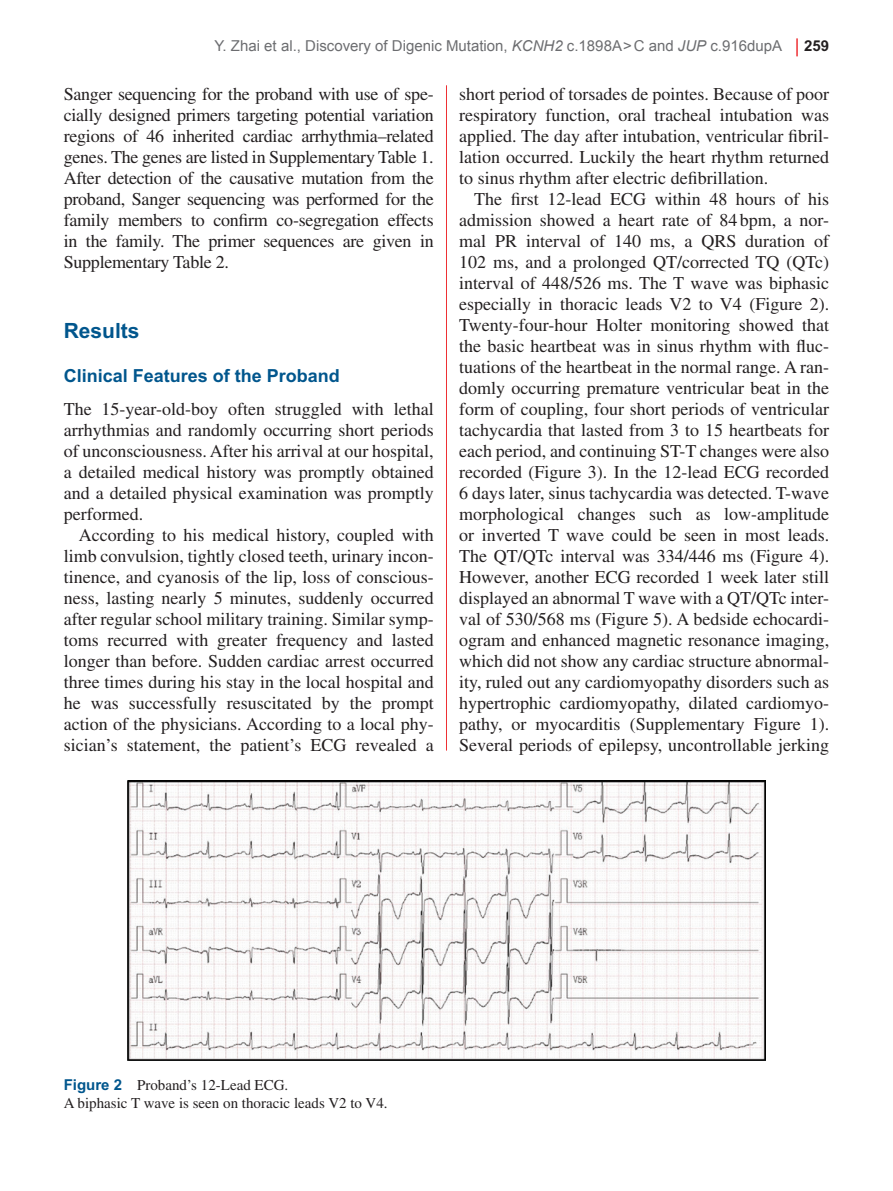
<style>
.page{position:relative;width:893px;height:1191px;background:#fff}
.page>*{position:absolute;margin:0;border:0;box-sizing:border-box;transform-origin:0 0}
.t1{font:700 21px "Arial";color:#01568d}
.t2{font:18px/21px "Times";color:#231f20;text-align:justify}
.t3{font:700 18px "Arial";color:#01568d}
.t4{font:15px/18px "Times";color:#231f20}
.t5{font:15px "Arial";color:#6c6d70}
.t6{font:700 15px "Arial";color:#231f20}
.s1{font-style:italic}
.s2{font-family:"Arial";font-weight:700;color:#01568d}
</style>
<div class="page">
<svg style="left:796px;top:38px;width:2px;height:18px"></svg>
<hr style="left:446px;top:85px;width:1px;height:665px;background:#ee3034">
<img style="left:128px;top:780px;width:637px;height:280px">
<p class="t5" style="left:215px;top:36px;width:569px">Y. Zhai et al., Discovery of Digenic Mutation, <span class="s1">KCNH2</span> c.1898A&gt;C and <span class="s1">JUP</span> c.916dupA</p>
<p class="t6" style="left:804px;top:37px;width:27px">259</p>
<p class="t2" style="left:64px;top:83px;width:371px">Sanger sequencing for the proband with use of spe&shy;cially designed primers targeting potential variation regions of 46 inherited cardiac arrhythmia–related genes. The genes are listed in Supplementary Table 1.<br>After detection of the causative mutation from the proband, Sanger sequencing was performed for the family members to confirm co-segregation effects in the family. The primer sequences are given in Supplementary Table 2.</p>
<p class="t2" style="left:459px;top:83px;width:371px">short period of torsades de pointes. Because of poor respiratory function, oral tracheal intubation was applied. The day after intubation, ventricular fibril&shy;lation occurred. Luckily the heart rhythm returned to sinus rhythm after electric defibrillation.</p>
<p class="t2" style="left:459px;top:188px;width:371px;text-indent:15px">The first 12-lead ECG within 48 hours of his admission showed a heart rate of 84bpm, a nor&shy;mal PR interval of 140 ms, a QRS duration of 102 ms, and a prolonged QT/corrected TQ (QTc) interval of 448/526 ms. The T wave was biphasic especially in thoracic leads V2 to V4 (Figure 2).<br>Twenty-four-hour Holter monitoring showed that the basic heartbeat was in sinus rhythm with fluc&shy;tuations of the heartbeat in the normal range. A ran&shy;domly occurring premature ventricular beat in the form of coupling, four short periods of ventricular tachycardia that lasted from 3 to 15 heartbeats for each period, and continuing ST-T changes were also recorded (Figure 3). In the 12-lead ECG recorded 6 days later, sinus tachycardia was detected. T-wave morphological changes such as low-amplitude or inverted T wave could be seen in most leads.<br>The QT/QTc interval was 334/446 ms (Figure 4).<br>However, another ECG recorded 1 week later still displayed an abnormal T wave with a QT/QTc inter&shy;val of 530/568 ms (Figure 5). A bedside echocardi&shy;ogram and enhanced magnetic resonance imaging, which did not show any cardiac structure abnormal&shy;ity, ruled out any cardiomyopathy disorders such as hypertrophic cardiomyopathy, dilated cardiomyo&shy;pathy, or myocarditis (Supplementary Figure 1).<br>Several periods of epilepsy, uncontrollable jerking</p>
<p class="t1" style="left:64px;top:319px;width:77px">Results</p>
<p class="t3" style="left:64px;top:365px;width:278px">Clinical Features of the Proband</p>
<p class="t2" style="left:64px;top:398px;width:371px">The 15-year-old-boy often struggled with lethal arrhythmias and randomly occurring short periods of unconsciousness. After his arrival at our hospital, a detailed medical history was promptly obtained and a detailed physical examination was promptly performed.</p>
<p class="t2" style="left:64px;top:524px;width:371px;text-indent:15px">According to his medical history, coupled with limb convulsion, tightly closed teeth, urinary incon&shy;tinence, and cyanosis of the lip, loss of conscious&shy;ness, lasting nearly 5 minutes, suddenly occurred after regular school military training. Similar symp&shy;toms recurred with greater frequency and lasted longer than before. Sudden cardiac arrest occurred three times during his stay in the local hospital and he was successfully resuscitated by the prompt action of the physicians. According to a local phy&shy;sician’s statement, the patient’s ECG revealed a</p>
<p class="t4" style="left:64px;top:1076px;width:325px"><span class="s2">Figure 2</span> Proband’s 12-Lead ECG.<br>A biphasic T wave is seen on thoracic leads V2 to V4.</p>
</div>
